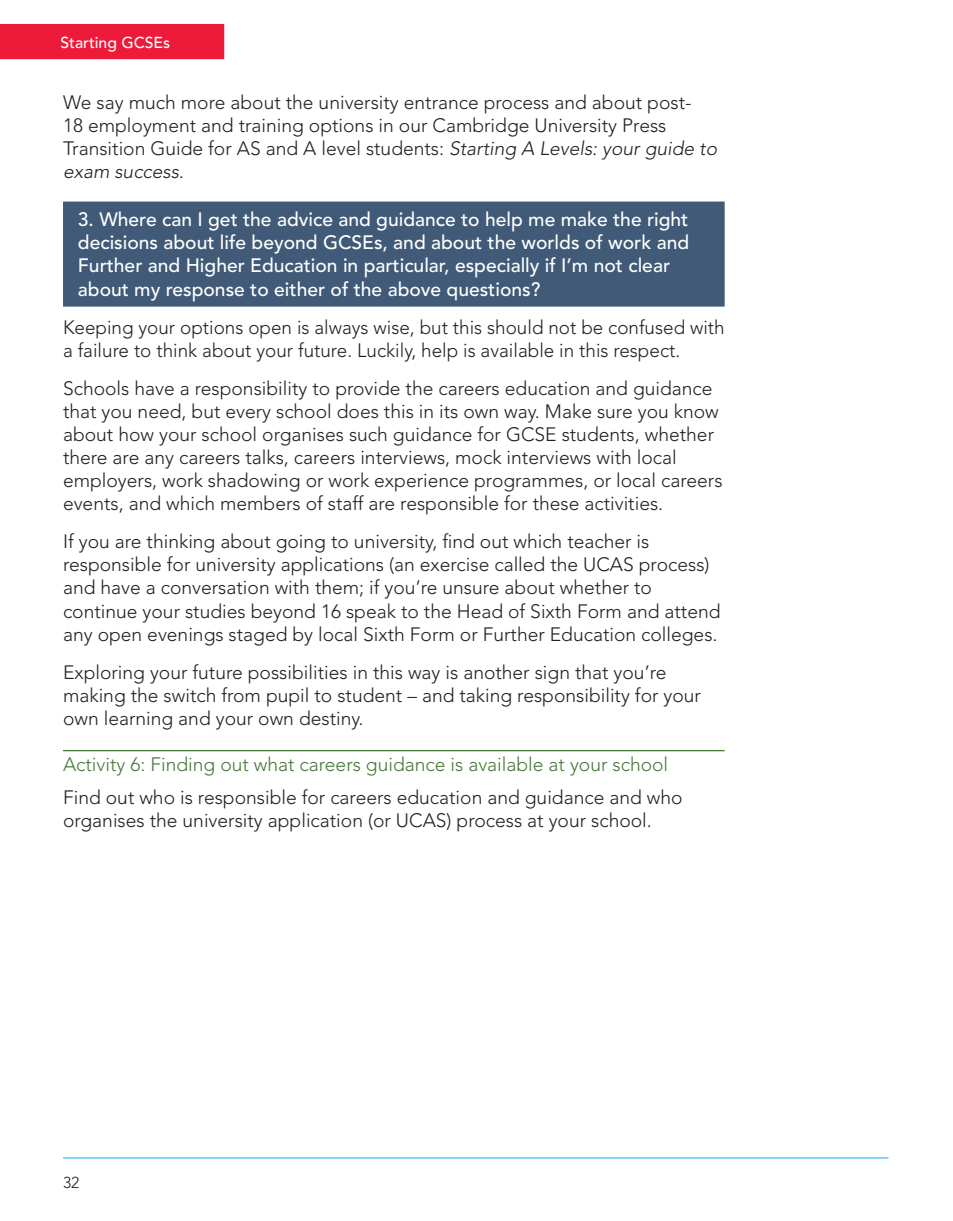
<style>
.page{position:relative;width:953px;height:1221px;background:#fff}
.page>*{position:absolute;margin:0;border:0;box-sizing:border-box;transform-origin:0 0}
.t1{font:300 19.25px/23.1px "Avenir";color:#231f20}
.t2{font:500 19.25px/23.1px "Avenir";color:#fff}
.t3{font:300 19.25px "Avenir";color:#467838}
.t4{font:500 15.75px "Avenir";color:#fff}
.t5{font:300 15.75px "Avenir";color:#231f20}
.s1{font-style:italic}
</style>
<div class="page">
<hr style="left:63px;top:1157px;width:825px;height:1px;background:#00aeef">
<div style="left:0;top:24px;width:224px;height:35px;background:#ed1a39"></div>
<div style="left:63px;top:201px;width:661px;height:105px;background:#415a78"></div>
<hr style="left:63px;top:750px;width:661px;height:1px;background:#467838">
<p class="t4" style="left:60px;top:33px;width:111px">Starting GCSEs</p>
<p class="t1" style="left:63px;top:91px;width:655px">We say much more about the university entrance process and about post-<br>18 employment and training options in our Cambridge University Press Transition Guide for AS and A level students: <span class="s1">Starting A Levels: your guide to exam success.</span></p>
<p class="t2" style="left:78px;top:208px;width:612px">3. Where can I get the advice and guidance to help me make the right decisions about life beyond GCSEs, and about the worlds of work and Further and Higher Education in particular, especially if I’m not clear about my response to either of the above questions?</p>
<p class="t1" style="left:63px;top:315px;width:663px">Keeping your options open is always wise, but this should not be confused with a failure to think about your future. Luckily, help is available in this respect.</p>
<p class="t1" style="left:63px;top:376px;width:661px">Schools have a responsibility to provide the careers education and guidance that you need, but every school does this in its own way. Make sure you know about how your school organises such guidance for GCSE students, whether there are any careers talks, careers interviews, mock interviews with local employers, work shadowing or work experience programmes, or local careers events, and which members of staff are responsible for these activities.</p>
<p class="t1" style="left:63px;top:530px;width:659px">If you are thinking about going to university, find out which teacher is responsible for university applications (an exercise called the UCAS process) and have a conversation with them; if you’re unsure about whether to continue your studies beyond 16 speak to the Head of Sixth Form and attend any open evenings staged by local Sixth Form or Further Education colleges.</p>
<p class="t1" style="left:63px;top:660px;width:639px">Exploring your future possibilities in this way is another sign that you’re making the switch from pupil to student – and taking responsibility for your own learning and your own destiny.</p>
<p class="t3" style="left:63px;top:753px;width:606px">Activity 6: Finding out what careers guidance is available at your school</p>
<p class="t1" style="left:63px;top:786px;width:621px">Find out who is responsible for careers education and guidance and who organises the university application (or UCAS) process at your school.</p>
<p class="t5" style="left:63px;top:1172px;width:18px">32</p>
</div>
